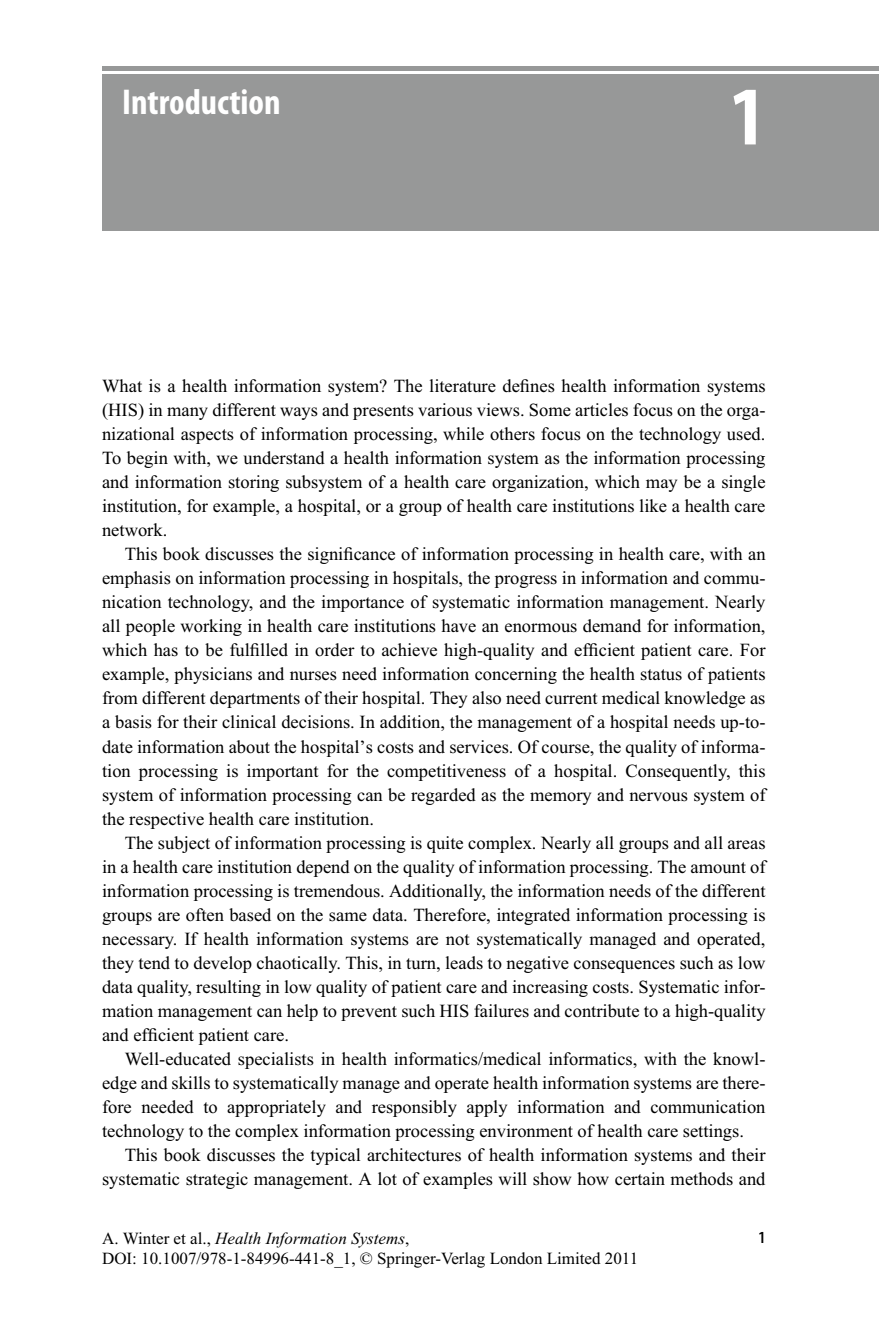
<style>
.page{position:relative;width:879px;height:1333px;background:#fff}
.page>*{position:absolute;margin:0;border:0;box-sizing:border-box;transform-origin:0 0}
.t1{font:700 condensed 84px "Myriad Pro";color:#fff}
.t2{font:700 condensed 36px "Myriad Pro";color:#fff}
.t3{font:18.4px/24px "Times New Roman";color:#000;text-align:justify}
.t4{font:17px "Times New Roman";color:#000}
.t5{font:italic 17px "Times New Roman";color:#000}
.t6{font:600 condensed 17px "Myriad Pro";color:#000}
.s1{font-style:normal}
</style>
<div class="page">
<div style="left:102px;top:74px;width:777px;height:157px;background:#979898"></div>
<hr style="left:102px;top:66px;width:777px;height:4px;background:#979898">
<h2 class="t2" style="left:122px;top:82px;width:160px">Introduction</h2>
<h1 class="t1" style="left:730px;top:70px;width:37px">1</h1>
<p class="t3" style="left:102px;top:374px;width:665px">What is a health information system? The literature defines health information systems (HIS) in many different ways and presents various views. Some articles focus on the orga&shy;nizational aspects of information processing, while others focus on the technology used.<br>To begin with, we understand a health information system as the information processing and information storing subsystem of a health care organization, which may be a single institution, for example, a hospital, or a group of health care institutions like a health care network.</p>
<p class="t3" style="left:102px;top:542px;width:665px;text-indent:23px">This book discusses the significance of information processing in health care, with an emphasis on information processing in hospitals, the progress in information and commu&shy;nication technology, and the importance of systematic information management. Nearly all people working in health care institutions have an enormous demand for information, which has to be fulfilled in order to achieve high-quality and efficient patient care. For example, physicians and nurses need information concerning the health status of patients from different departments of their hospital. They also need current medical knowledge as a basis for their clinical decisions. In addition, the management of a hospital needs up-to&shy;date information about the hospital’s costs and services. Of course, the quality of informa&shy;tion processing is important for the competitiveness of a hospital. Consequently, this system of information processing can be regarded as the memory and nervous system of the respective health care institution.</p>
<p class="t3" style="left:102px;top:830px;width:665px;text-indent:23px">The subject of information processing is quite complex. Nearly all groups and all areas in a health care institution depend on the quality of information processing. The amount of information processing is tremendous. Additionally, the information needs of the different groups are often based on the same data. Therefore, integrated information processing is necessary. If health information systems are not systematically managed and operated, they tend to develop chaotically. This, in turn, leads to negative consequences such as low data quality, resulting in low quality of patient care and increasing costs. Systematic infor&shy;mation management can help to prevent such HIS failures and contribute to a high-quality and efficient patient care.</p>
<p class="t3" style="left:102px;top:1046px;width:665px;text-indent:23px">Well-educated specialists in health informatics/medical informatics, with the knowl&shy;edge and skills to systematically manage and operate health information systems are there&shy;fore needed to appropriately and responsibly apply information and communication technology to the complex information processing environment of health care settings.</p>
<p class="t3" style="left:102px;top:1142px;width:665px;text-align:right">This book discusses the typical architectures of health information systems and their systematic strategic management. A lot of examples will show how certain methods and</p>
<p class="t5" style="left:102px;top:1225px;width:309px"><span class="s1">A. Winter et al.,</span> Health Information Systems<span class="s1">,</span></p>
<p class="t6" style="left:758px;top:1228px;width:8px">1</p>
<p class="t4" style="left:102px;top:1246px;width:538px">DOI: 10.1007/978-1-84996-441-8_1, © Springer-Verlag London Limited 2011</p>
</div>
